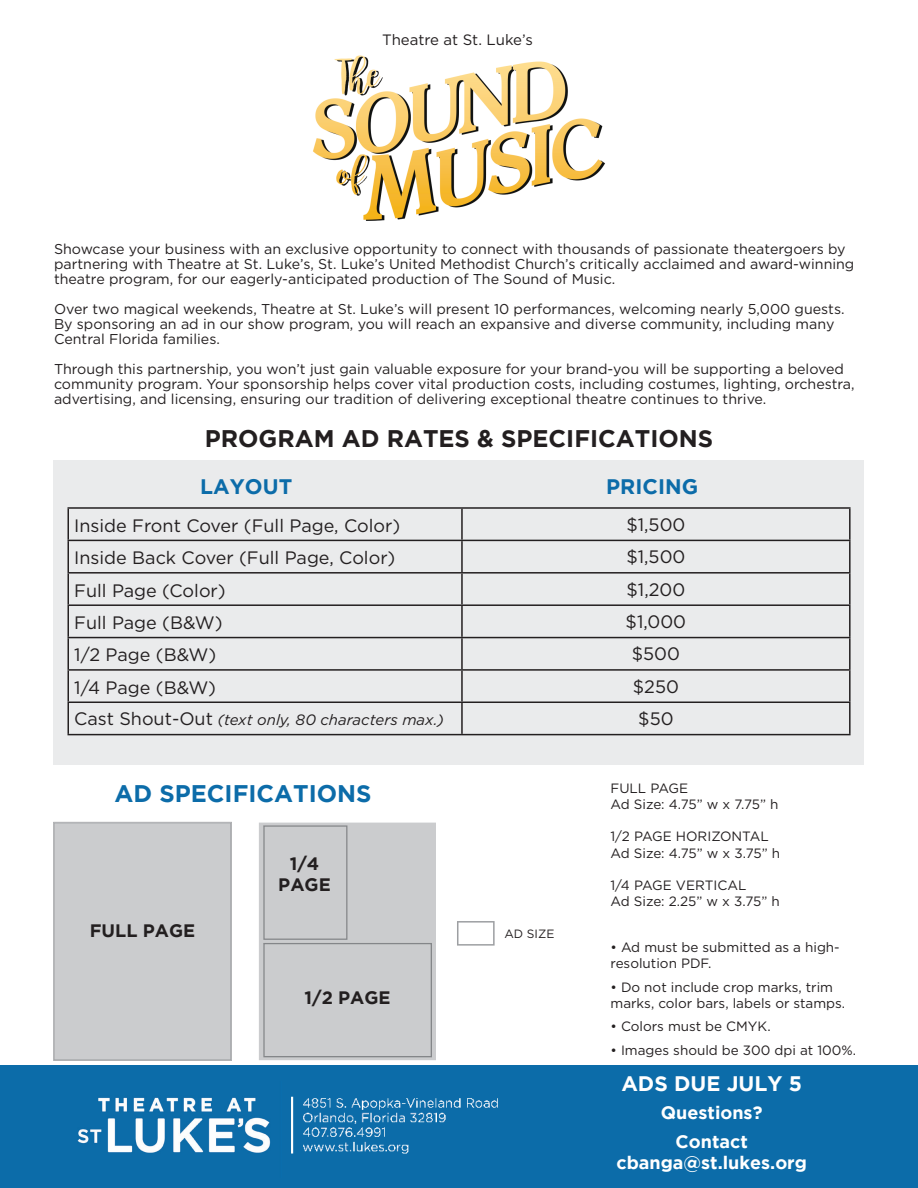
<style>
.page{position:relative;width:918px;height:1188px;background:#fff}
.page>*{position:absolute;margin:0;border:0;box-sizing:border-box;transform-origin:0 0}
.t1{font:700 24px "Gotham";color:#231f20}
.t2{font:700 24px "Gotham";color:#0c6ca9}
.t3{font:700 21px "Gotham";color:#0c6ca9}
.t4{font:700 21px "Gotham";color:#fff}
.t5{font:18px "Gotham";color:#231f20}
.t6{font:700 18px/28.3px "Gotham";color:#fff;text-align:center}
.t7{font:700 18px/21.6px "Gotham";color:#231f20;text-align:center}
.t8{font:italic 15px "Gotham";color:#231f20}
.t9{font:15px "Gotham";letter-spacing:-.005em;color:#231f20}
.t10{font:14.25px/15px "Gotham";color:#231f20}
.t11{font:13.5px/16.2px "Gotham";color:#231f20}
.t12{font:12px "Gotham";color:#231f20}
.s1{font-style:normal;font-size:18px}
</style>
<div class="page">
<div style="left:53px;top:461px;width:811px;height:304px;background:#eaebec"></div>
<hr style="left:68px;top:507px;width:394px;height:2px;background:#231f20">
<hr style="left:68px;top:509px;width:1px;height:31px;background:#231f20">
<hr style="left:462px;top:507px;width:389px;height:2px;background:#231f20">
<hr style="left:461px;top:509px;width:2px;height:31px;background:#231f20">
<hr style="left:849px;top:509px;width:2px;height:31px;background:#231f20">
<hr style="left:68px;top:540px;width:394px;height:1px;background:#231f20">
<hr style="left:68px;top:541px;width:1px;height:31px;background:#231f20">
<hr style="left:462px;top:540px;width:389px;height:1px;background:#231f20">
<hr style="left:461px;top:541px;width:2px;height:31px;background:#231f20">
<hr style="left:849px;top:541px;width:2px;height:31px;background:#231f20">
<hr style="left:68px;top:572px;width:394px;height:2px;background:#231f20">
<hr style="left:68px;top:574px;width:1px;height:30px;background:#231f20">
<hr style="left:462px;top:572px;width:389px;height:2px;background:#231f20">
<hr style="left:461px;top:574px;width:2px;height:30px;background:#231f20">
<hr style="left:849px;top:574px;width:2px;height:30px;background:#231f20">
<hr style="left:68px;top:604px;width:394px;height:2px;background:#231f20">
<hr style="left:68px;top:606px;width:1px;height:31px;background:#231f20">
<hr style="left:462px;top:604px;width:389px;height:2px;background:#231f20">
<hr style="left:461px;top:606px;width:2px;height:31px;background:#231f20">
<hr style="left:849px;top:606px;width:2px;height:31px;background:#231f20">
<hr style="left:68px;top:637px;width:394px;height:1px;background:#231f20">
<hr style="left:68px;top:638px;width:1px;height:31px;background:#231f20">
<hr style="left:462px;top:637px;width:389px;height:1px;background:#231f20">
<hr style="left:461px;top:638px;width:2px;height:31px;background:#231f20">
<hr style="left:849px;top:638px;width:2px;height:31px;background:#231f20">
<hr style="left:68px;top:669px;width:394px;height:2px;background:#231f20">
<hr style="left:68px;top:671px;width:1px;height:31px;background:#231f20">
<hr style="left:462px;top:669px;width:389px;height:2px;background:#231f20">
<hr style="left:461px;top:671px;width:2px;height:31px;background:#231f20">
<hr style="left:849px;top:671px;width:2px;height:31px;background:#231f20">
<hr style="left:68px;top:702px;width:394px;height:1px;background:#231f20">
<hr style="left:68px;top:703px;width:1px;height:31px;background:#231f20">
<hr style="left:462px;top:702px;width:389px;height:1px;background:#231f20">
<hr style="left:461px;top:703px;width:2px;height:31px;background:#231f20">
<hr style="left:849px;top:703px;width:2px;height:31px;background:#231f20">
<hr style="left:68px;top:734px;width:394px;height:1px;background:#231f20">
<hr style="left:462px;top:734px;width:389px;height:1px;background:#231f20">
<div style="left:53px;top:822px;width:179px;height:239px;background:#cbccce"></div>
<div style="left:259px;top:823px;width:177px;height:237px;background:#cbccce"></div>
<svg style="left:457px;top:921px;width:38px;height:25px"></svg>
<div style="left:0;top:1066px;width:918px;height:122px;background:#0c6ca9"></div>
<img style="left:77px;top:1096px;width:421px;height:58px">
<img style="left:313px;top:55px;width:292px;height:166px">
<p class="t9" style="left:382px;top:31px;width:152px">Theatre at St. Luke’s</p>
<p class="t10" style="left:54px;top:241px;width:802px">Showcase your business with an exclusive opportunity to connect with thousands of passionate theatergoers by partnering with Theatre at St. Luke’s, St. Luke’s United Methodist Church’s critically acclaimed and award-winning theatre program, for our eagerly-anticipated production of The Sound of Music.</p>
<p class="t10" style="left:54px;top:301px;width:792px">Over two magical weekends, Theatre at St. Luke’s will present 10 performances, welcoming nearly 5,000 guests.<br>By sponsoring an ad in our show program, you will reach an expansive and diverse community, including many<br>Central Florida families.</p>
<p class="t10" style="left:54px;top:361px;width:802px">Through this partnership, you won’t just gain valuable exposure for your brand-you will be supporting a beloved community program. Your sponsorship helps cover vital production costs, including costumes, lighting, orchestra, advertising, and licensing, ensuring our tradition of delivering exceptional theatre continues to thrive.</p>
<h1 class="t1" style="left:205px;top:425px;width:510px">PROGRAM AD RATES &amp; SPECIFICATIONS</h1>
<h2 class="t3" style="left:200px;top:474px;width:93px">LAYOUT</h2>
<h2 class="t3" style="left:606px;top:474px;width:93px">PRICING</h2>
<p class="t5" style="left:74px;top:515px;width:327px">Inside Front Cover (Full Page, Color)</p>
<p class="t5" style="left:626px;top:514px;width:61px">$1,500</p>
<p class="t5" style="left:74px;top:548px;width:323px">Inside Back Cover (Full Page, Color)</p>
<p class="t5" style="left:626px;top:547px;width:61px">$1,500</p>
<p class="t5" style="left:74px;top:580px;width:153px">Full Page (Color)</p>
<p class="t5" style="left:626px;top:579px;width:60px">$1,200</p>
<p class="t5" style="left:74px;top:613px;width:150px">Full Page (B&amp;W)</p>
<p class="t5" style="left:626px;top:612px;width:62px">$1,000</p>
<p class="t5" style="left:74px;top:645px;width:143px">1/2 Page (B&amp;W)</p>
<p class="t5" style="left:632px;top:644px;width:50px">$500</p>
<p class="t5" style="left:74px;top:677px;width:143px">1/4 Page (B&amp;W)</p>
<p class="t5" style="left:633px;top:676px;width:48px">$250</p>
<p class="t8" style="left:74px;top:711px;width:371px"><span class="s1">Cast Shout-Out</span> (text only, 80 characters max.)</p>
<p class="t5" style="left:638px;top:709px;width:37px">$50</p>
<h1 class="t2" style="left:115px;top:780px;width:258px">AD SPECIFICATIONS</h1>
<p class="t7" style="left:90px;top:919px;width:107px">FULL PAGE</p>
<p class="t7" style="left:278px;top:852px;width:54px">1/4<br>PAGE</p>
<p class="t7" style="left:305px;top:986px;width:88px">1/2 PAGE</p>
<p class="t12" style="left:504px;top:927px;width:51px">AD SIZE</p>
<p class="t11" style="left:610px;top:780px;width:169px">FULL PAGE<br>Ad Size: 4.75” w x 7.75” h</p>
<p class="t11" style="left:610px;top:828px;width:171px">1/2 PAGE HORIZONTAL<br>Ad Size: 4.75” w x 3.75” h</p>
<p class="t11" style="left:610px;top:877px;width:171px">1/4 PAGE VERTICAL<br>Ad Size: 2.25” w x 3.75” h</p>
<p class="t11" style="left:610px;top:939px;width:231px">• Ad must be submitted as a high&shy;resolution PDF.</p>
<p class="t11" style="left:610px;top:978px;width:236px">• Do not include crop marks, trim marks, color bars, labels or stamps.</p>
<p class="t11" style="left:610px;top:1018px;width:162px">• Colors must be CMYK.</p>
<p class="t11" style="left:610px;top:1041px;width:247px">• Images should be 300 dpi at 100%.</p>
<h2 class="t4" style="left:621px;top:1071px;width:182px">ADS DUE JULY 5</h2>
<p class="t6" style="left:661px;top:1098px;width:103px">Questions?<br>Contact</p>
<p class="t6" style="left:616px;top:1148px;width:192px">cbanga@st.lukes.org</p>
</div>
